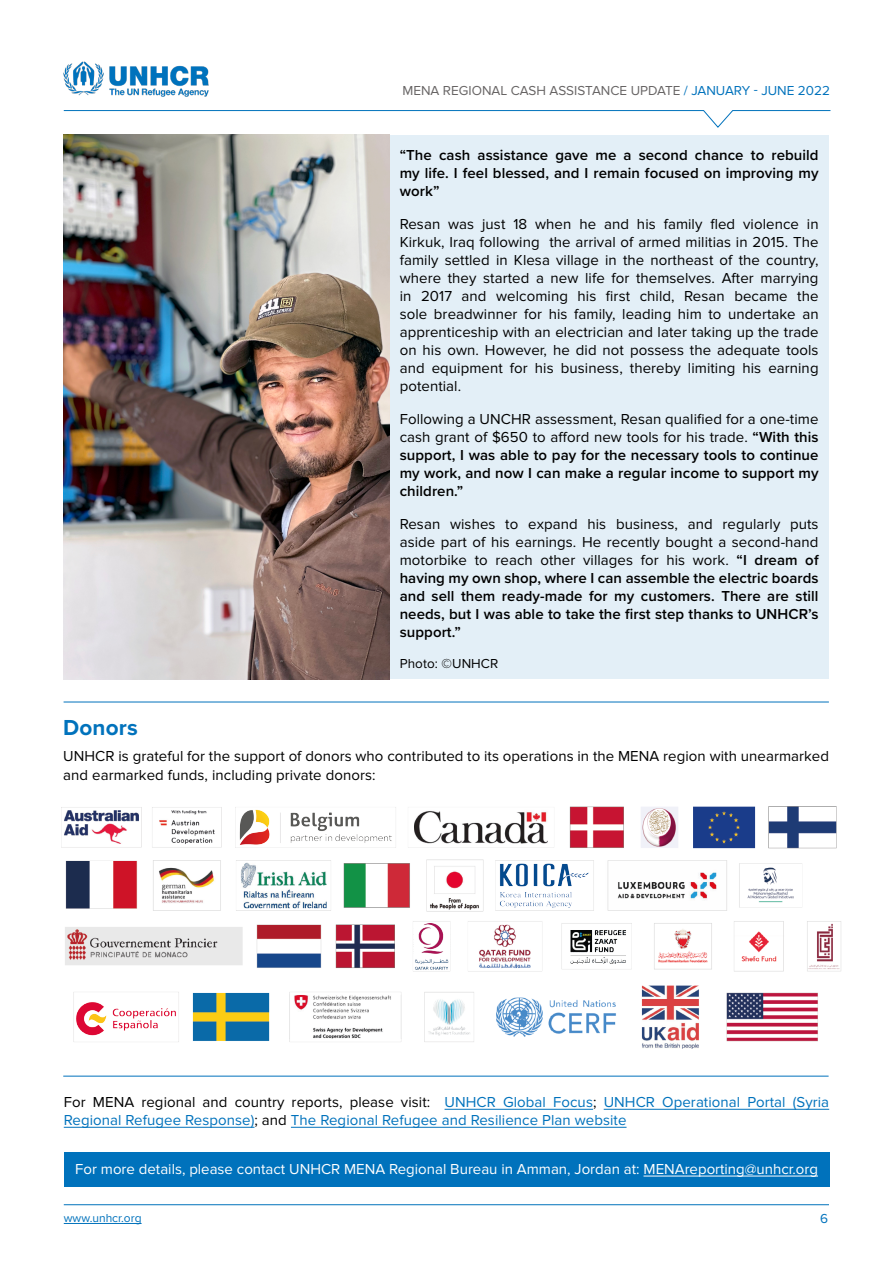
<style>
.page{position:relative;width:893px;height:1263px;background:#fff}
.page>*{position:absolute;margin:0;border:0;box-sizing:border-box;transform-origin:0 0}
.t1{font:700 22.5px "Proxima Nova";letter-spacing:.005em;color:#0072bc}
.t2{font:600 15px/18px "Proxima Nova";letter-spacing:.005em;color:#000;text-align:justify}
.t3{font:15px/18px "Proxima Nova";letter-spacing:.005em;color:#000}
.t4{font:15px/18px "Proxima Nova";letter-spacing:.005em;color:#0072bc}
.t5{font:15px "Proxima Nova";color:#fff}
.t6{font:13.5px "Proxima Nova";color:#676464}
.t7{font:13.5px "Proxima Nova";letter-spacing:.005em;color:#000}
.t8{font:13.5px "Proxima Nova";color:#0072bc}
.t9{font:12px "Proxima Nova";color:#0072bc}
.s1{color:#0072bc}
.s2{font-weight:400}
.s3{color:#000}
</style>
<div class="page">
<svg style="left:227px;top:110px;width:604px;height:18px"></svg>
<hr style="left:64px;top:1204px;width:765px;height:1px;background:#0072bc">
<hr style="left:64px;top:1223px;width:78px;height:1px;background:#0072bc">
<img style="left:63px;top:61px;width:164px;height:51px">
<div style="left:64px;top:1152px;width:765px;height:35px;background:#0072bc"></div>
<hr style="left:643px;top:1176px;width:175px;height:1px;background:#fff">
<hr style="left:445px;top:1109px;width:148px;height:1px;background:#0072bc">
<hr style="left:604px;top:1109px;width:225px;height:1px;background:#0072bc">
<hr style="left:64px;top:1127px;width:190px;height:1px;background:#0072bc">
<hr style="left:291px;top:1127px;width:335px;height:1px;background:#0072bc">
<hr style="left:63px;top:1076px;width:766px;height:1px;background:#0072bc">
<hr style="left:64px;top:702px;width:765px;height:1px;background:#0072bc">
<img style="left:61px;top:807px;width:780px;height:241px">
<div style="left:64px;top:135px;width:765px;height:544px;background:#e3eff7"></div>
<img style="left:64px;top:135px;width:326px;height:544px">
<p class="t6" style="left:402px;top:82px;width:429px">MENA REGIONAL CASH ASSISTANCE UPDATE <span class="s1">/ JANUARY - JUNE 2022</span></p>
<p class="t2" style="left:400px;top:145px;width:420px">“The cash assistance gave me a second chance to rebuild my life. I feel blessed, and I remain focused on improving my work”</p>
<p class="t3" style="left:400px;top:215px;width:420px;text-align:justify">Resan was just 18 when he and his family fled violence in Kirkuk, Iraq following the arrival of armed militias in 2015. The family settled in Klesa village in the northeast of the country, where they started a new life for themselves. After marrying in 2017 and welcoming his first child, Resan became the sole breadwinner for his family, leading him to undertake an apprenticeship with an electrician and later taking up the trade on his own. However, he did not possess the adequate tools and equipment for his business, thereby limiting his earning potential.</p>
<p class="t2" style="left:400px;top:409px;width:420px"><span class="s2">Following a UNCHR assessment, Resan qualified for a one-time cash grant of $650 to afford new tools for his trade.</span> “With this support, I was able to pay for the necessary tools to continue my work, and now I can make a regular income to support my children.”</p>
<p class="t2" style="left:400px;top:514px;width:420px"><span class="s2">Resan wishes to expand his business, and regularly puts aside part of his earnings. He recently bought a second-hand motorbike to reach other villages for his work.</span> “I dream of having my own shop, where I can assemble the electric boards and sell them ready-made for my customers. There are still needs, but I was able to take the first step thanks to UNHCR’s support.”</p>
<p class="t7" style="left:400px;top:656px;width:100px">Photo: ©UNHCR</p>
<h1 class="t1" style="left:63px;top:714px;width:76px">Donors</h1>
<p class="t3" style="left:63px;top:746px;width:767px;line-height:19.8px">UNHCR is grateful for the support of donors who contributed to its operations in the MENA region with unearmarked and earmarked funds, including private donors:</p>
<p class="t4" style="left:64px;top:1093px;width:767px"><span class="s3">For MENA regional and country reports, please visit:</span> UNHCR Global Focus<span class="s3">;</span> UNHCR Operational Portal (Syria<br>Regional Refugee Response)<span class="s3">; and</span> The Regional Refugee and Resilience Plan website</p>
<p class="t5" style="left:75px;top:1160px;width:744px">For more details, please contact UNHCR MENA Regional Bureau in Amman, Jordan at: MENAreporting@unhcr.org</p>
<p class="t9" style="left:64px;top:1211px;width:79px">www.unhcr.org</p>
<p class="t8" style="left:820px;top:1211px;width:9px">6</p>
</div>
